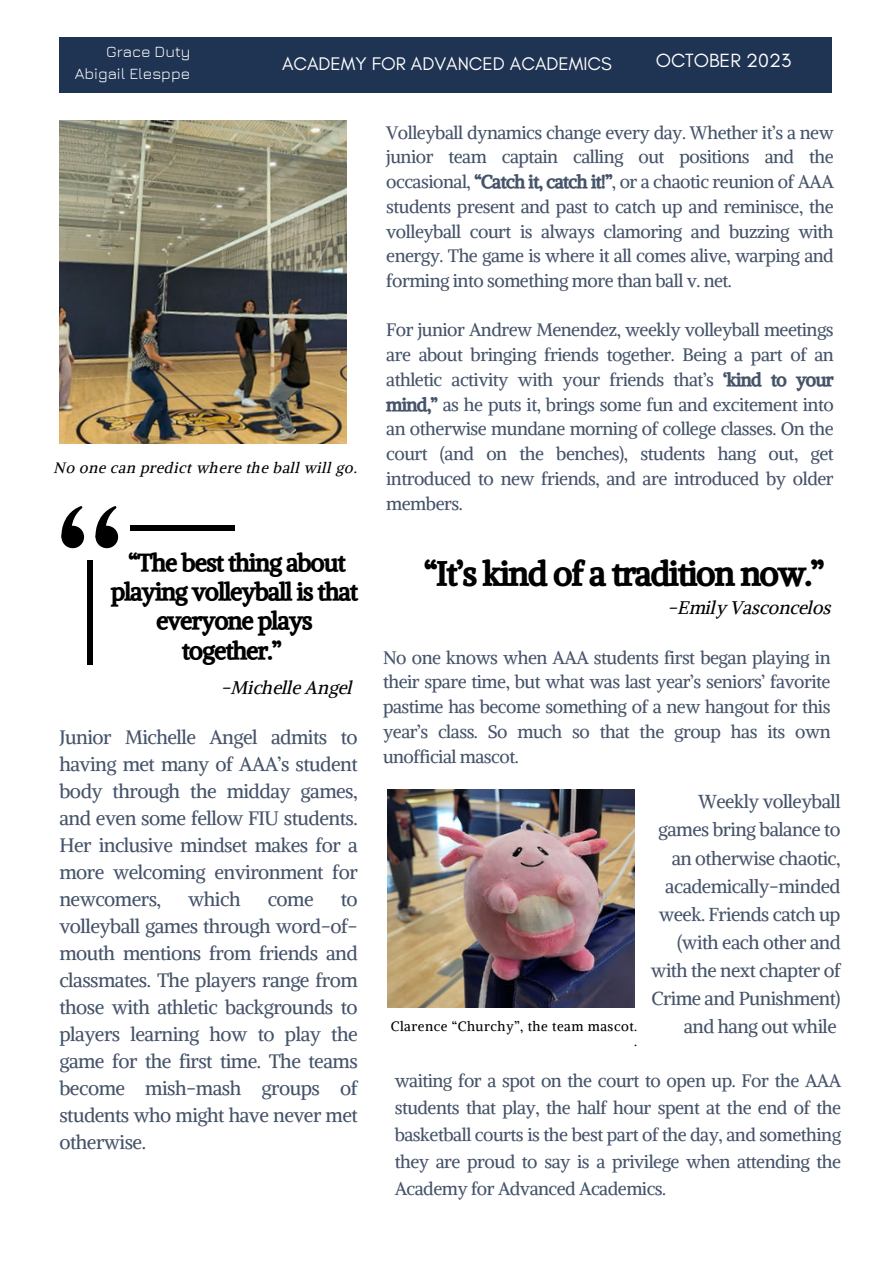
<style>
.page{position:relative;width:893px;height:1264px;background:#fff}
.page>*{position:absolute;margin:0;border:0;box-sizing:border-box;transform-origin:0 0}
.t1{font:33px "CA Generated";letter-spacing:-.025em;color:#000}
.t2{font:24px/29.2px "CA Generated";letter-spacing:-.025em;color:#000;text-align:center}
.t3{font:19.5px "Glacial Indifference";color:#fff}
.t4{font:19.35px/27px "Alike";letter-spacing:-.025em;color:#455369;text-align:justify}
.t5{font:18.75px/28px "Alike";letter-spacing:-.025em;color:#455369;text-align:right}
.t6{font:18.6px "Glacial Indifference";color:#fff}
.t7{font:18.15px "CA Generated";color:#000}
.t8{font:18px/24.8px "Alike";letter-spacing:-.025em;color:#455369;text-align:justify}
.t9{font:15.9px/21.3px "Jura";color:#fff;text-align:right}
.t10{font:15px "CA Generated";letter-spacing:.04em;color:#000}
.t11{font:13.5px/14.5px "Alike";letter-spacing:.04em;color:#000;text-align:right}
.s1{font-family:"CA Generated"}
</style>
<div class="page">
<img style="left:59px;top:120px;width:288px;height:323px">
<div style="left:59px;top:38px;width:772px;height:55px;background:#1f3352"></div>
<img style="left:388px;top:789px;width:246px;height:218px">
<div style="left:95px;top:525px;width:23px;height:23px;background:#000;border-radius:50%"></div>
<svg style="left:95px;top:506px;width:22px;height:38px"></svg>
<div style="left:61px;top:525px;width:23px;height:23px;background:#000;border-radius:50%"></div>
<svg style="left:61px;top:506px;width:22px;height:38px"></svg>
<div style="left:87px;top:560px;width:5px;height:104px;background:#000"></div>
<div style="left:130px;top:525px;width:105px;height:5px;background:#000"></div>
<p class="t9" style="left:75px;top:40px;width:117px">Grace Duty<br>Abigail Elesppe</p>
<p class="t6" style="left:282px;top:54px;width:331px">ACADEMY FOR ADVANCED ACADEMICS</p>
<p class="t3" style="left:655px;top:50px;width:137px">OCTOBER 2023</p>
<p class="t10" style="left:55px;top:458px;width:304px">No one can predict where the ball will go.</p>
<h2 class="t2" style="left:111px;top:547px;width:248px">“The best thing about playing volleyball is that everyone plays together.”</h2>
<p class="t7" style="left:222px;top:676px;width:132px">-Michelle Angel</p>
<p class="t4" style="left:59px;top:723px;width:300px">Junior Michelle Angel admits to having met many of AAA’s student body through the midday games, and even some fellow FIU students.<br>Her inclusive mindset makes for a more welcoming environment for newcomers,</p>
<p class="t4" style="left:188px;top:885px;width:54px">which</p>
<p class="t4" style="left:268px;top:885px;width:47px">come</p>
<p class="t4" style="left:59px;top:885px;width:300px;text-indent:281px">to volleyball games through word-of&shy;mouth mentions from friends and classmates. The players range from those with athletic backgrounds to players learning how to play the game for the first time. The teams become mish-mash groups of students who might have never met otherwise.</p>
<p class="t8" style="left:386px;top:120px;width:449px">Volleyball dynamics change every day. Whether it’s a new junior team captain calling out positions and the occasional, <span class="s1">“Catch it, catch it!”</span>, or a chaotic reunion of AAA students present and past to catch up and reminisce, the volleyball court is always clamoring and buzzing with energy. The game is where it all comes alive, warping and forming into something more than ball v. net.</p>
<p class="t8" style="left:386px;top:318px;width:449px">For junior Andrew Menendez, weekly volleyball meetings are about bringing friends together. Being a part of an athletic activity with your friends that’s <span class="s1">‘kind to your mind,’’</span> as he puts it, brings some fun and excitement into an otherwise mundane morning of college classes. On the court (and on the benches), students hang out, get introduced to new friends, and are introduced by older members.</p>
<h1 class="t1" style="left:424px;top:552px;width:401px">“It’s kind of a tradition now.”</h1>
<p class="t7" style="left:668px;top:596px;width:164px">-Emily Vasconcelos</p>
<p class="t8" style="left:383px;top:645px;width:449px">No one knows when AAA students first began playing in their spare time, but what was last year’s seniors’ favorite pastime has become something of a new hangout for this year’s class. So much so that the group has its own unofficial mascot.</p>
<p class="t11" style="left:390px;top:1019px;width:248px">Clarence “Churchy”, the team mascot. .</p>
<p class="t5" style="left:651px;top:787px;width:191px">Weekly volleyball games bring balance to an otherwise chaotic, academically-minded week. Friends catch up (with each other and with the next chapter of<br>Crime and Punishment) and hang out while</p>
<p class="t8" style="left:394px;top:1067px;width:448px;line-height:27px">waiting for a spot on the court to open up. For the AAA students that play, the half hour spent at the end of the basketball courts is the best part of the day, and something they are proud to say is a privilege when attending the Academy for Advanced Academics.</p>
</div>
